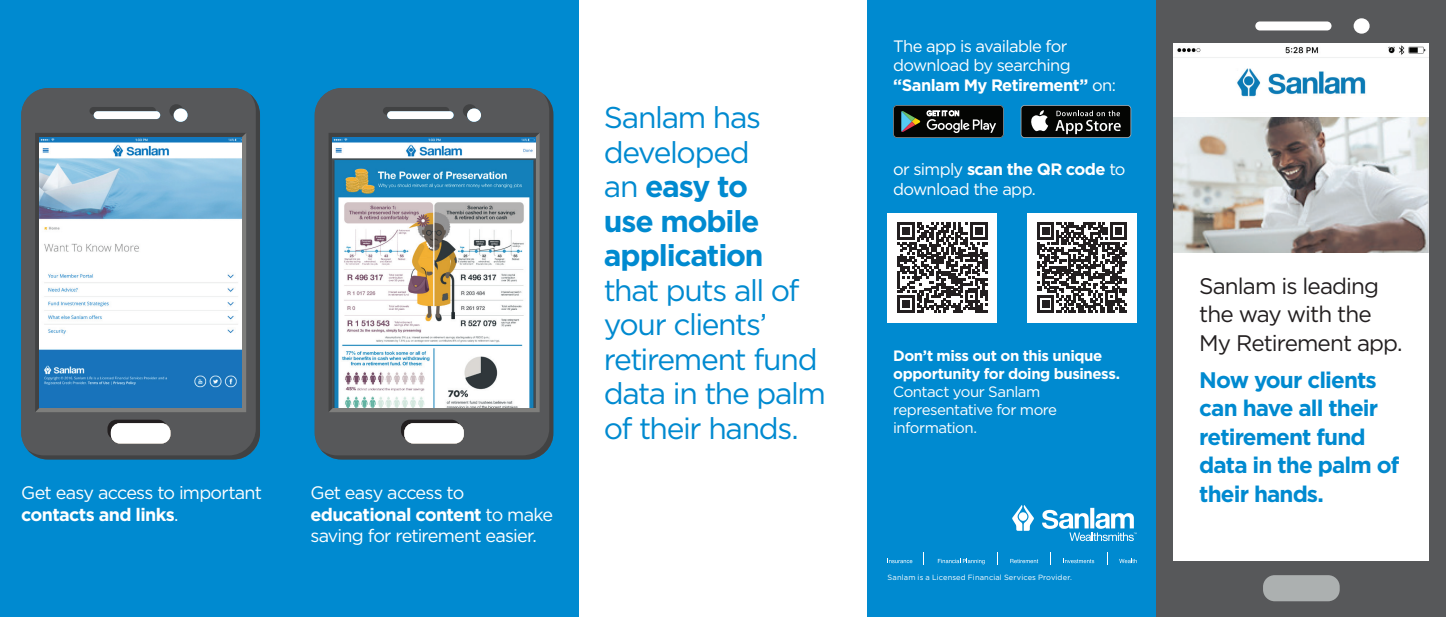
<style>
.page{position:relative;width:1446px;height:617px;background:#fff}
.page>*{position:absolute;margin:0;border:0;box-sizing:border-box;transform-origin:0 0}
.t1{font:30px/34.5px "Gotham";letter-spacing:-.045em;color:#008ad0}
.t2{font:700 30px/34.5px "Gotham";letter-spacing:-.04em;color:#008ad0}
.t3{font:700 22.5px/28.5px "Gotham";letter-spacing:-.04em;color:#008ad0}
.t4{font:22.5px/28.5px "Gotham";letter-spacing:-.04em;color:#231f20}
.t5{font:18px/21.6px "Gotham";letter-spacing:-.045em;color:#fff}
.t6{font:16.5px/19.8px "Gotham";letter-spacing:-.04em;color:#fff}
.t7{font:700 15px/18px "Gotham";letter-spacing:-.025em;color:#fff}
.t8{font:15px/18px "Gotham";letter-spacing:-.035em;color:#fff}
.t9{font:7.5px "Gotham";letter-spacing:.015em;color:#fff}
.s1{font-weight:700}
.s2{font-weight:400}
</style>
<div class="page">
<div style="left:0;top:0;width:578px;height:617px;background:#008ad0"></div>
<div style="left:867px;top:0;width:290px;height:617px;background:#008ad0"></div>
<div style="left:1157px;top:0;width:289px;height:617px;background:#57585a"></div>
<img style="left:1263px;top:575px;width:76px;height:26px">
<div style="left:1255px;top:21px;width:76px;height:9px;background:#fff;border-radius:4px"></div>
<div style="left:1353px;top:18px;width:16px;height:16px;background:#fff;border-radius:50%"></div>
<div style="left:1174px;top:44px;width:255px;height:516px;background:#fff"></div>
<img style="left:1174px;top:117px;width:255px;height:135px">
<img style="left:1174px;top:45px;width:255px;height:52px">
<div style="left:21px;top:88px;width:229px;height:361px;background:#57585a"></div>
<svg style="left:27px;top:94px;width:233px;height:365px;background:#535558"></svg>
<svg style="left:35px;top:133px;width:211px;height:279px;background:#5f605f"></svg>
<img style="left:111px;top:423px;width:59px;height:20px">
<div style="left:94px;top:111px;width:66px;height:8px;background:#fff;border-radius:4px"></div>
<div style="left:174px;top:108px;width:14px;height:14px;background:#fff;border-radius:50%"></div>
<div style="left:315px;top:88px;width:228px;height:362px;background:#57585a"></div>
<svg style="left:321px;top:94px;width:232px;height:365px;background:#535558"></svg>
<svg style="left:328px;top:133px;width:212px;height:279px;background:#5d5f5f"></svg>
<img style="left:404px;top:423px;width:60px;height:20px">
<div style="left:387px;top:111px;width:67px;height:8px;background:#fff;border-radius:4px"></div>
<div style="left:467px;top:108px;width:14px;height:14px;background:#fff;border-radius:50%"></div>
<img style="left:39px;top:137px;width:203px;height:271px">
<img style="left:333px;top:137px;width:202px;height:271px">
<svg style="left:893px;top:105px;width:110px;height:33px;background:#2f3330"></svg>
<svg style="left:1020px;top:105px;width:111px;height:33px"></svg>
<div style="left:1021px;top:106px;width:109px;height:31px;background:#040503;border-radius:3px"></div>
<svg style="left:1031px;top:110px;width:17px;height:21px"></svg>
<svg style="left:1055px;top:110px;width:66px;height:24px"></svg>
<div style="left:887px;top:213px;width:110px;height:109px;background:#fff"></div>
<svg style="left:897px;top:222px;width:90px;height:90px"></svg>
<div style="left:1027px;top:213px;width:110px;height:109px;background:#fff"></div>
<svg style="left:1037px;top:222px;width:90px;height:90px"></svg>
<svg style="left:887px;top:559px;width:25px;height:4px"></svg>
<svg style="left:938px;top:559px;width:46px;height:5px"></svg>
<svg style="left:1010px;top:559px;width:28px;height:4px"></svg>
<svg style="left:1063px;top:559px;width:31px;height:4px"></svg>
<svg style="left:1119px;top:559px;width:18px;height:4px"></svg>
<svg style="left:997px;top:552px;width:1px;height:12px"></svg>
<svg style="left:1107px;top:552px;width:1px;height:12px"></svg>
<svg style="left:1050px;top:552px;width:1px;height:12px"></svg>
<svg style="left:1012px;top:505px;width:125px;height:36px"></svg>
<p class="t5" style="left:21px;top:481px;width:242px">Get easy access to important <span class="s1">contacts and links</span>.</p>
<p class="t5" style="left:310px;top:481px;width:244px">Get easy access to <span class="s1">educational content</span> to make saving for retirement easier.</p>
<h1 class="t2" style="left:604px;top:100px;width:161px"><span class="s2">Sanlam has developed an</span> easy to use mobile application</h1>
<h1 class="t1" style="left:604px;top:272px;width:224px">that puts all of your clients’ retirement fund data in the palm of their hands.</h1>
<p class="t6" style="left:893px;top:35px;width:224px">The app is available for download by searching <span class="s1">“Sanlam My Retirement”</span> on:</p>
<p class="t6" style="left:893px;top:159px;width:234px">or simply <span class="s1">scan the QR code</span> to download the app.</p>
<p class="t7" style="left:893px;top:346px;width:228px">Don’t miss out on this unique opportunity for doing business.</p>
<p class="t8" style="left:893px;top:382px;width:166px">Contact your Sanlam representative for more information.</p>
<p class="t9" style="left:887px;top:573px;width:186px">Sanlam is a Licensed Financial Services Provider.</p>
<p class="t4" style="left:1199px;top:271px;width:205px">Sanlam is leading the way with the<br>My Retirement app.</p>
<p class="t3" style="left:1199px;top:365px;width:202px">Now your clients can have all their retirement fund data in the palm of their hands.</p>
</div>
